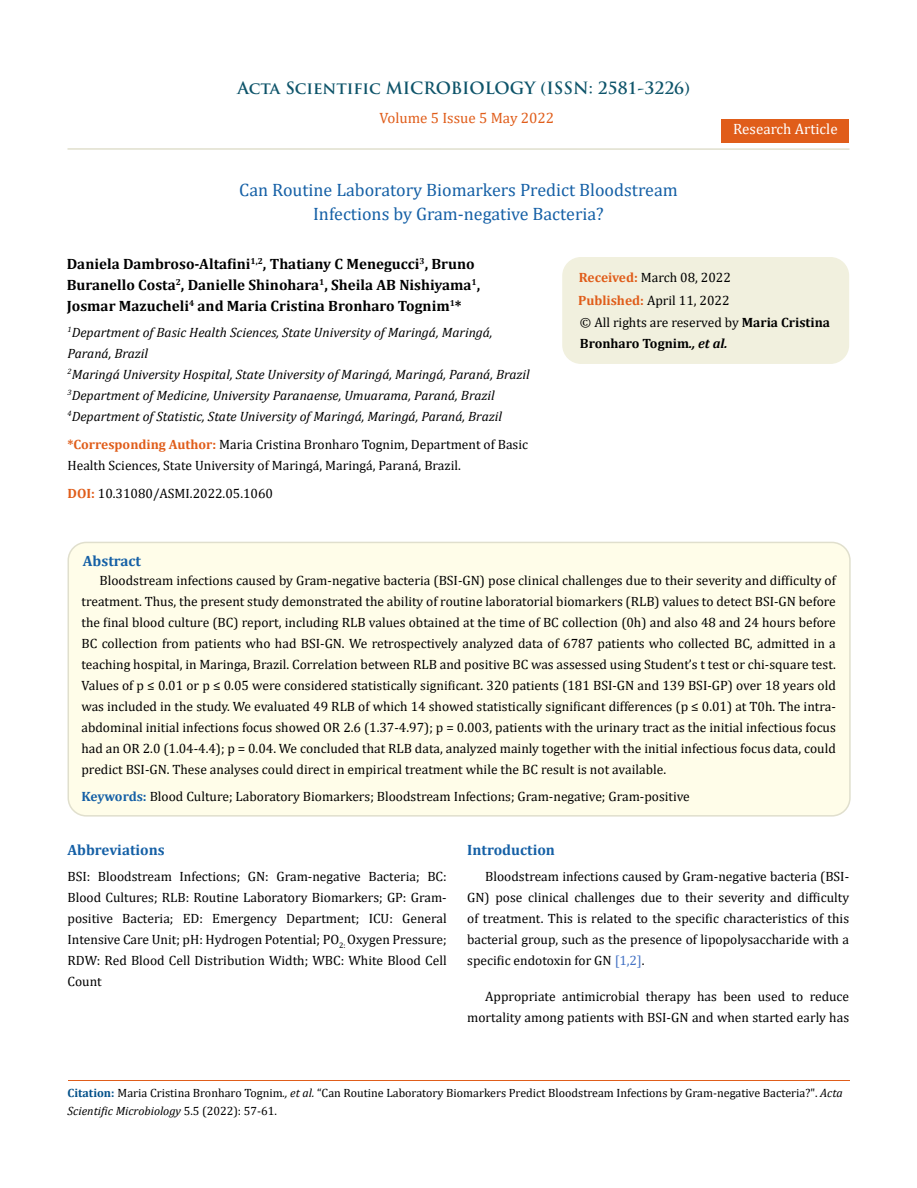
<style>
.page{position:relative;width:917px;height:1188px;background:#fff}
.page>*{position:absolute;margin:0;border:0;box-sizing:border-box;transform-origin:0 0}
.t1{font:18px/24px "Cambria";color:#1560a6;text-align:center}
.t2{font:700 16.5px "Trajan Pro";color:#0e546a}
.t3{font:700 15px/21px "Cambria";color:#000}
.t4{font:700 15px "Cambria";color:#1560a6}
.t5{font:15px "Cambria";color:#e05d1a}
.t6{font:15px "Cambria";color:#fff}
.t7{font:13.5px/21px "Cambria";color:#000;text-align:justify}
.t8{font:italic 13.5px/21px "Cambria";color:#000}
.t9{font:700 13.5px/21px "Cambria";color:#000}
.t10{font:12px/18px "Cambria";color:#000}
.s1{font-weight:700;color:#e05d1a}
.s2{font-weight:400}
.s3{font-style:italic}
.s4{font-weight:700;color:#1560a6}
.s5{color:#4472c4}
.s6{font-weight:700;color:#035089}
</style>
<div class="page">
<div style="left:721px;top:119px;width:128px;height:23px;background:#e05d1a"></div>
<div style="left:563px;top:258px;width:285px;height:105px;background:#f1f0de;border-radius:18px"></div>
<div style="left:562px;top:257px;width:287px;height:107px;border:2px solid #f1f0de;border-radius:18px"></div>
<div style="left:68px;top:542px;width:781px;height:274px;background:#fffde9;border-radius:18px"></div>
<div style="left:67px;top:542px;width:783px;height:275px;border:2px solid #e0dfcd;border-radius:18px"></div>
<hr style="left:68px;top:1081px;width:781px;height:1px;background:#e05d1a">
<hr style="left:67px;top:148px;width:782px;height:2px;background:#e0dfcd">
<p class="t2" style="left:237px;top:77px;width:454px">Acta Scientific MICROBIOLOGY (ISSN: 2581-3226)</p>
<p class="t5" style="left:379px;top:109px;width:176px">Volume 5 Issue 5 May 2022</p>
<p class="t6" style="left:733px;top:120px;width:106px">Research Article</p>
<h1 class="t1" style="left:239px;top:178px;width:440px">Can Routine Laboratory Biomarkers Predict Bloodstream<br>Infections by Gram-negative Bacteria?</h1>
<p class="t3" style="left:67px;top:253px;width:415px">Daniela Dambroso-Altafini<sup>1,2</sup>, Thatiany C Menegucci<sup>3</sup>, Bruno<br>Buranello Costa<sup>2</sup>, Danielle Shinohara<sup>1</sup>, Sheila AB Nishiyama<sup>1</sup>,<br>Josmar Mazucheli<sup>4</sup> and Maria Cristina Bronharo Tognim<sup>1</sup>*</p>
<p class="t8" style="left:67px;top:321px;width:464px"><sup>1</sup>Department of Basic Health Sciences, State University of Maringá, Maringá, Paraná, Brazil<br><sup>2</sup>Maringá University Hospital, State University of Maringá, Maringá, Paraná, Brazil <sup>3</sup>Department of Medicine, University Paranaense, Umuarama, Paraná, Brazil <sup>4</sup>Department of Statistic, State University of Maringá, Maringá, Paraná, Brazil</p>
<p class="t7" style="left:67px;top:433px;width:462px"><span class="s1">*Corresponding Author:</span> Maria Cristina Bronharo Tognim, Department of Basic<br>Health Sciences, State University of Maringá, Maringá, Paraná, Brazil.</p>
<p class="t7" style="left:578px;top:266px;width:154px;line-height:23px"><span class="s1">Received:</span> March 08, 2022<br><span class="s1">Published:</span> April 11, 2022</p>
<p class="t9" style="left:580px;top:311px;width:252px"><span class="s2">© All rights are reserved by</span> Maria Cristina<br>Bronharo Tognim<span class="s3">., et al.</span></p>
<p class="t7" style="left:67px;top:483px;width:207px"><span class="s1">DOI:</span> 10.31080/ASMI.2022.05.1060</p>
<p class="t4" style="left:83px;top:550px;width:60px">Abstract</p>
<p class="t7" style="left:81px;top:570px;width:756px;text-indent:18px">Bloodstream infections caused by Gram-negative bacteria (BSI-GN) pose clinical challenges due to their severity and difficulty of treatment. Thus, the present study demonstrated the ability of routine laboratorial biomarkers (RLB) values to detect BSI-GN before the final blood culture (BC) report, including RLB values obtained at the time of BC collection (0h) and also 48 and 24 hours before BC collection from patients who had BSI-GN. We retrospectively analyzed data of 6787 patients who collected BC, admitted in a teaching hospital, in Maringa, Brazil. Correlation between RLB and positive BC was assessed using Student’s t test or chi-square test.<br>Values of p ≤ 0.01 or p ≤ 0.05 were considered statistically significant. 320 patients (181 BSI-GN and 139 BSI-GP) over 18 years old was included in the study. We evaluated 49 RLB of which 14 showed statistically significant differences (p ≤ 0.01) at T0h. The intra&shy;abdominal initial infections focus showed OR 2.6 (1.37-4.97); p = 0.003, patients with the urinary tract as the initial infectious focus had an OR 2.0 (1.04-4.4); p = 0.04. We concluded that RLB data, analyzed mainly together with the initial infectious focus data, could predict BSI-GN. These analyses could direct in empirical treatment while the BC result is not available.</p>
<p class="t7" style="left:81px;top:786px;width:610px"><span class="s4">Keywords:</span> Blood Culture; Laboratory Biomarkers; Bloodstream Infections; Gram-negative; Gram-positive</p>
<p class="t4" style="left:67px;top:839px;width:99px">Abbreviations</p>
<p class="t7" style="left:67px;top:865px;width:381px">BSI: Bloodstream Infections; GN: Gram-negative Bacteria; BC:<br>Blood Cultures; RLB: Routine Laboratory Biomarkers; GP: Gram&shy;positive Bacteria; ED: Emergency Department; ICU: General Intensive Care Unit; pH: Hydrogen Potential; PO<sub>2:</sub> Oxygen Pressure; RDW: Red Blood Cell Distribution Width; WBC: White Blood Cell Count</p>
<p class="t4" style="left:467px;top:839px;width:89px">Introduction</p>
<p class="t7" style="left:467px;top:865px;width:383px;text-indent:18px">Bloodstream infections caused by Gram-negative bacteria (BSI-GN) pose clinical challenges due to their severity and difficulty of treatment. This is related to the specific characteristics of this bacterial group, such as the presence of lipopolysaccharide with a specific endotoxin for GN <span class="s5">[1,2]</span>.</p>
<p class="t7" style="left:467px;top:985px;width:383px;text-align:right">Appropriate antimicrobial therapy has been used to reduce mortality among patients with BSI-GN and when started early has</p>
<p class="t10" style="left:68px;top:1084px;width:776px"><span class="s6">Citation:</span> Maria Cristina Bronharo Tognim<span class="s3">., et al.</span> “Can Routine Laboratory Biomarkers Predict Bloodstream Infections by Gram-negative Bacteria?". <span class="s3">Acta<br>Scientific Microbiology</span> 5.5 (2022): 57-61.</p>
</div>
